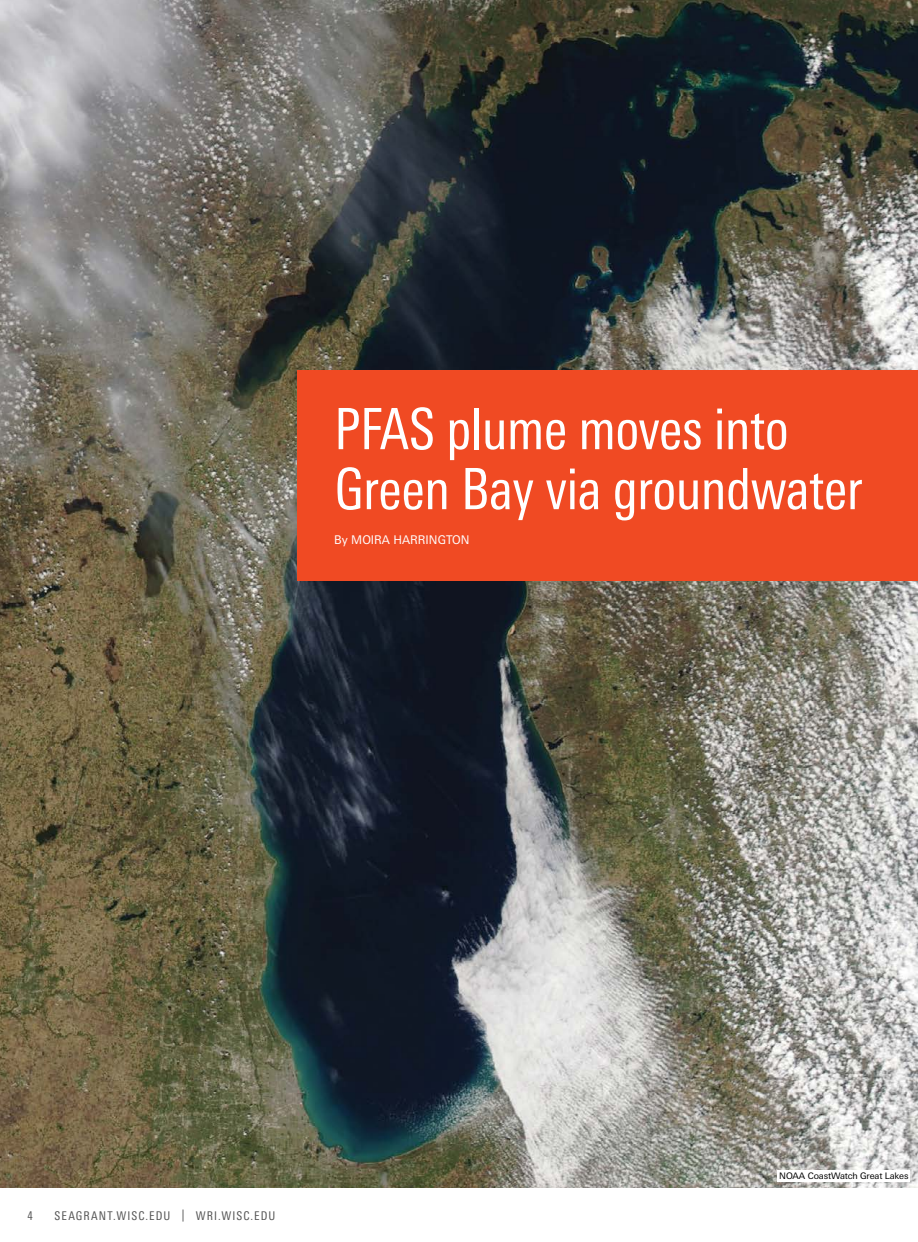
<style>
.page{position:relative;width:918px;height:1242px;background:#fff}
.page>*{position:absolute;margin:0;border:0;box-sizing:border-box;transform-origin:0 0}
.h1_38_40_unv_cond{font:57px/60px "Univers Next Variable";letter-spacing:-.01em;color:#fff;scale:.95 1}
.t1{font:12px "Univers Next Variable";letter-spacing:.09em;color:#555}
.p_author{font:12px "Univers Next Variable";color:#fff;scale:.95 1}
.t2{font:9px "Univers Next Variable";letter-spacing:-.015em;color:#000}
</style>
<div class="page">
<img style="left:0;top:0;width:918px;height:1188px">
<div style="left:778px;top:1170px;width:132px;height:12px;background:#fff"></div>
<div style="left:298px;top:370px;width:620px;height:210px;background:#f04a23"></div>
<h1 class="h1_38_40_unv_cond" style="left:334px;top:398px;width:558px">PFAS plume moves into<br>Green Bay via groundwater</h1>
<p class="p_author" style="left:334px;top:533px;width:144px">By MOIRA HARRINGTON</p>
<p class="t1" style="left:28px;top:1209px;width:7px">4</p>
<p class="t1" style="left:55px;top:1209px;width:222px">SEAGRANT.WISC.EDU | WRI.WISC.EDU</p>
<p class="t2" style="left:779px;top:1171px;width:131px">NOAA CoastWatch Great Lakes</p>
</div>
